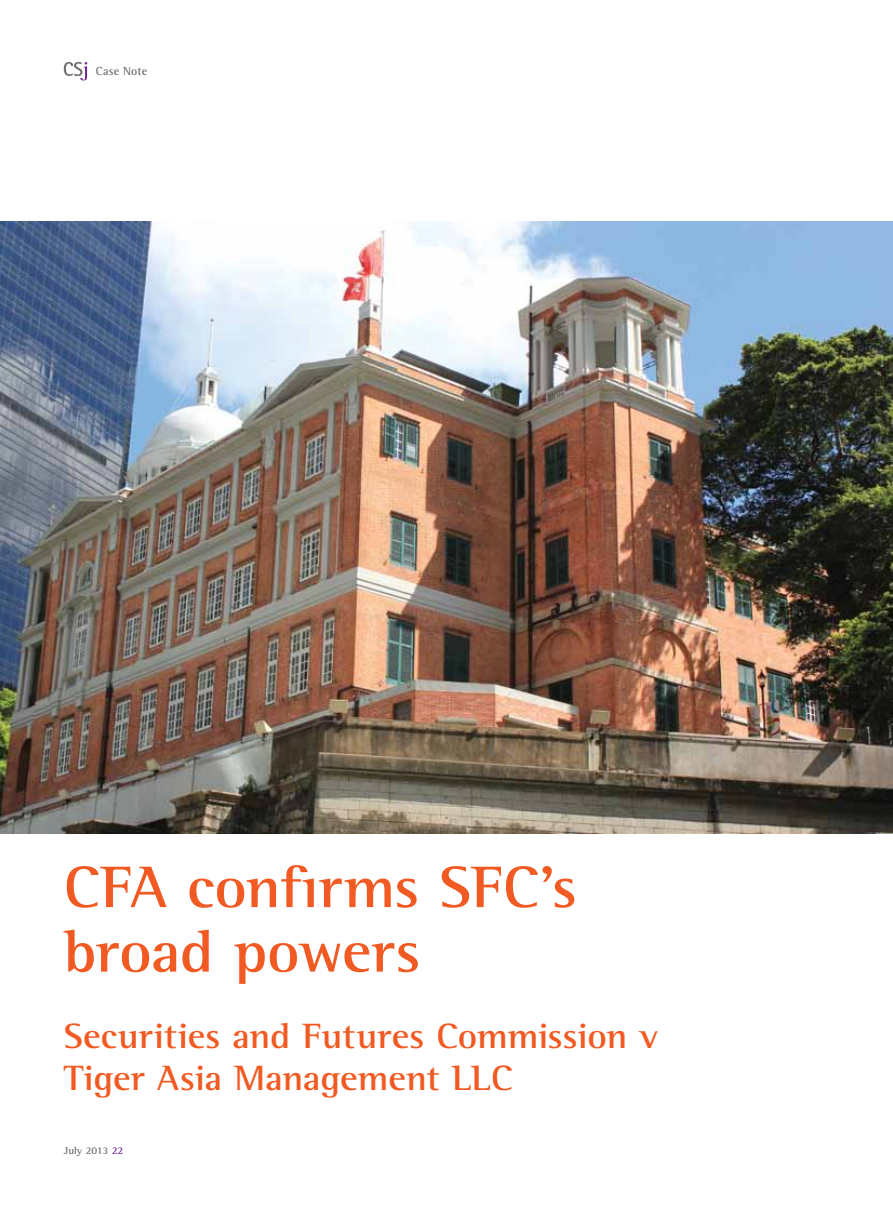
<style>
.page{position:relative;width:893px;height:1212px;background:#fff}
.page>*{position:absolute;margin:0;border:0;box-sizing:border-box;transform-origin:0 0}
.t1{font:700 60px/64.5px "Rotis Semi Serif";letter-spacing:-.01em;color:#f15a22;scale:1.05 1}
.t2{font:700 36px/42px "Rotis Semi Serif";letter-spacing:-.01em;color:#f15a22;scale:1.05 1}
.t3{font:700 12px "Rotis Semi Serif";letter-spacing:.01em;color:#6d6e71}
.t4{font:700 10.5px "Rotis Semi Serif";color:#6d6e71}
.s1{color:#6f2c91}
</style>
<div class="page">
<svg style="left:64px;top:62px;width:23px;height:18px"></svg>
<img style="left:0;top:221px;width:893px;height:612px">
<p class="t3" style="left:96px;top:64px;width:53px">Case Note</p>
<h1 class="t1" style="left:64px;top:854px;width:490px">CFA confirms SFC's broad powers</h1>
<p class="t2" style="left:64px;top:1014px;width:568px">Securities and Futures Commission v<br>Tiger Asia Management LLC</p>
<p class="t4" style="left:64px;top:1144px;width:61px">July 2013 <span class="s1">22</span></p>
</div>
